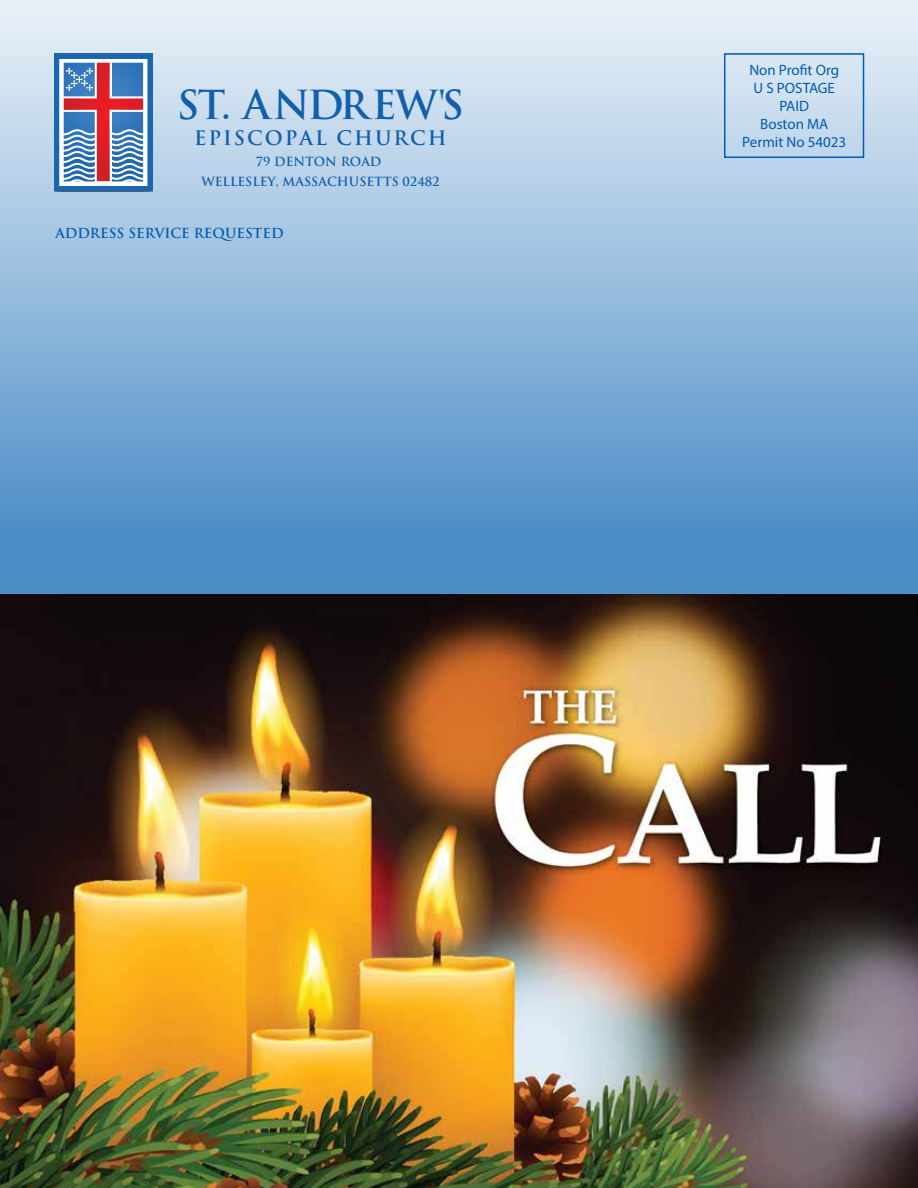
<style>
.page{position:relative;width:918px;height:1188px;background:#fff}
.page>*{position:absolute;margin:0;border:0;box-sizing:border-box;transform-origin:0 0}
.t1{font:700 39px "Trajan Pro";letter-spacing:-.04em;color:#115fad}
.t2{font:700 19.5px "Trajan Pro";letter-spacing:.1em;color:#115fad}
.t3{font:15px/18px "Myriad Pro";color:#005daf;text-align:center}
.t4{font:700 13.5px "Trajan Pro";color:#005daf}
.t5{font:700 12.3px/19.5px "Trajan Pro";color:#115fad;text-align:center}
</style>
<div class="page">
<svg style="left:0;top:0;width:918px;height:594px;background:#93badc"></svg>
<div style="left:724px;top:53px;width:140px;height:105px;border:2px solid #005daf"></div>
<div style="left:54px;top:54px;width:99px;height:137px;background:#1a66b1"></div>
<svg style="left:59px;top:59px;width:88px;height:127px;background:#9a91b2"></svg>
<img style="left:0;top:594px;width:918px;height:594px">
<h1 class="t1" style="left:177px;top:81px;width:289px">ST. ANDREW'S</h1>
<h2 class="t2" style="left:194px;top:126px;width:254px">EPISCOPAL CHURCH</h2>
<p class="t5" style="left:201px;top:152px;width:240px">79 DENTON ROAD<br>WELLESLEY, MASSACHUSETTS 02482</p>
<p class="t4" style="left:56px;top:224px;width:230px">ADDRESS SERVICE REQUESTED</p>
<p class="t3" style="left:742px;top:60px;width:106px">Non Profit Org<br>U S POSTAGE<br>PAID<br>Boston MA<br>Permit No 54023</p>
</div>
